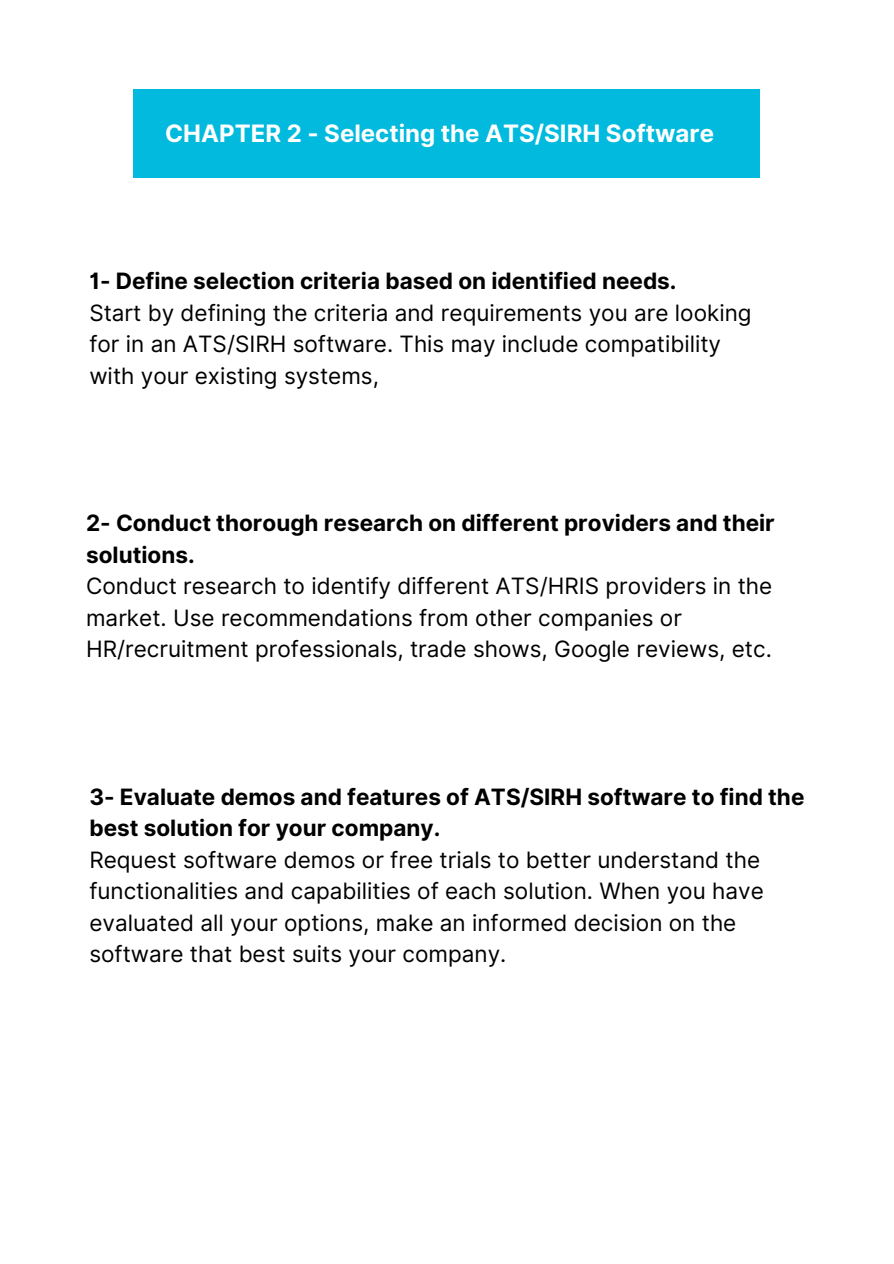
<style>
.page{position:relative;width:894px;height:1264px;background:#fff}
.page>*{position:absolute;margin:0;border:0;box-sizing:border-box;transform-origin:0 0}
.t1{font:700 24px "Inter";color:#fff}
.t2{font:22.5px/31.5px "Inter";color:#000}
.t3{font:700 22.5px/31.5px "Inter";color:#000}
</style>
<div class="page">
<div style="left:133px;top:89px;width:627px;height:89px;background:#01badd"></div>
<p class="t1" style="left:165px;top:119px;width:550px">CHAPTER 2 - Selecting the ATS/SIRH Software</p>
<p class="t3" style="left:89px;top:265px;width:588px">1- Define selection criteria based on identified needs.</p>
<p class="t2" style="left:89px;top:297px;width:663px">Start by defining the criteria and requirements you are looking for in an ATS/SIRH software. This may include compatibility with your existing systems,</p>
<h1 class="t3" style="left:86px;top:507px;width:690px">2- Conduct thorough research on different providers and their solutions.</h1>
<p class="t2" style="left:86px;top:570px;width:687px">Conduct research to identify different ATS/HRIS providers in the market. Use recommendations from other companies or<br>HR/recruitment professionals, trade shows, Google reviews, etc.</p>
<p class="t3" style="left:89px;top:780px;width:716px">3- Evaluate demos and features of ATS/SIRH software to find the best solution for your company.</p>
<p class="t2" style="left:89px;top:843px;width:675px">Request software demos or free trials to better understand the functionalities and capabilities of each solution. When you have evaluated all your options, make an informed decision on the software that best suits your company.</p>
</div>
